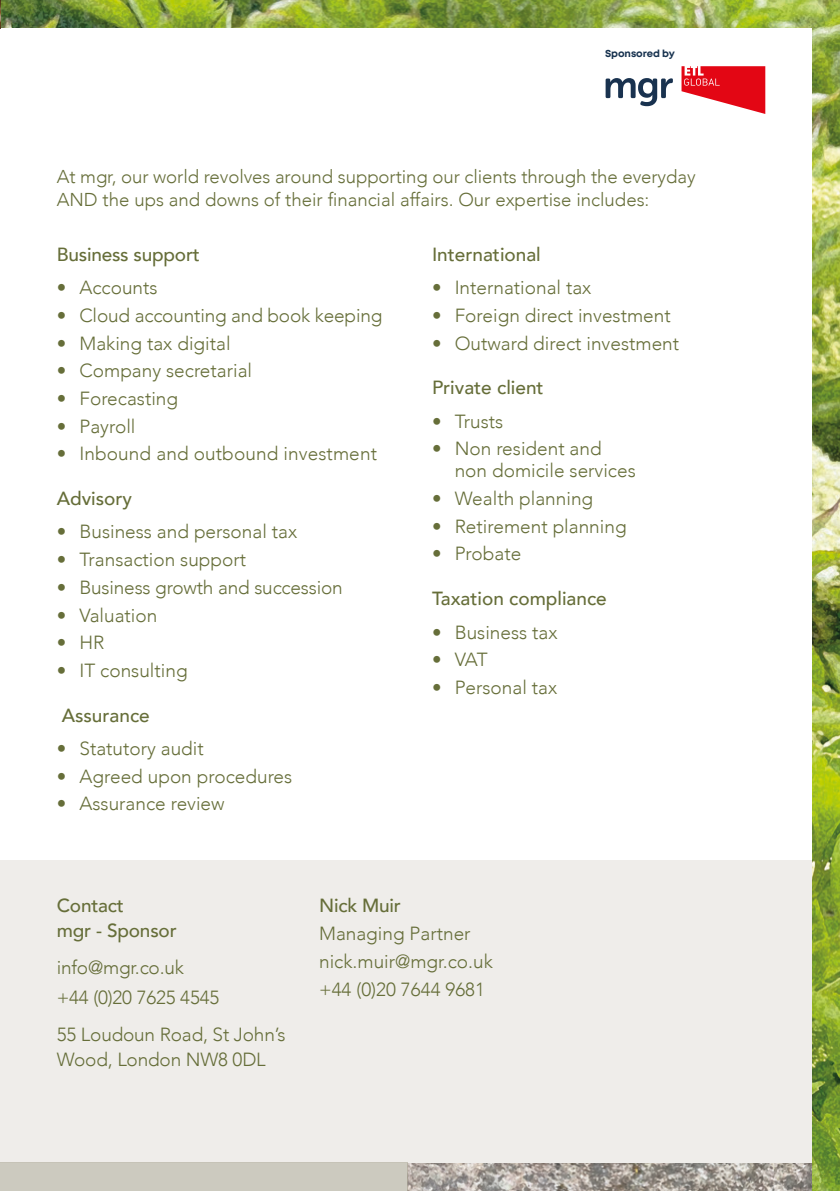
<style>
.page{position:relative;width:840px;height:1191px;background:#fff}
.page>*{position:absolute;margin:0;border:0;box-sizing:border-box;transform-origin:0 0}
.t1{font:300 19px/22px "Avenir";color:#666e39}
.t2{font:500 19px "Avenir";color:#666e39}
.t3{font:300 18.6px/23px "Avenir";letter-spacing:-.005em;color:#666e39}
.t4{font:700 10px "Mont";letter-spacing:-.005em;color:#17324f}
</style>
<div class="page">
<img style="left:1px;top:0;width:838px;height:1191px">
<div style="left:0;top:28px;width:811px;height:1163px;background:#fff"></div>
<svg style="left:0;top:0;width:1px;height:28px"></svg>
<img style="left:408px;top:1162px;width:403px;height:29px">
<div style="left:0;top:860px;width:811px;height:302px;background:#efedea"></div>
<div style="left:0;top:1162px;width:408px;height:29px;background:#cccabf"></div>
<svg style="left:605px;top:78px;width:67px;height:28px"></svg>
<svg style="left:681px;top:66px;width:83px;height:48px"></svg>
<p class="t4" style="left:604px;top:47px;width:71px">Sponsored by</p>
<p class="t3" style="left:57px;top:165px;width:640px">At mgr, our world revolves around supporting our clients through the everyday<br>AND the ups and downs of their financial affairs. Our expertise includes:</p>
<p class="t2" style="left:57px;top:238px;width:144px">Business support</p>
<p class="t1" style="left:57px;top:277px;width:102px">• Accounts</p>
<p class="t1" style="left:57px;top:304px;width:327px">• Cloud accounting and book keeping</p>
<p class="t1" style="left:57px;top:332px;width:175px">• Making tax digital</p>
<p class="t1" style="left:57px;top:360px;width:197px">• Company secretarial</p>
<p class="t1" style="left:57px;top:387px;width:123px">• Forecasting</p>
<p class="t1" style="left:57px;top:415px;width:80px">• Payroll</p>
<p class="t1" style="left:57px;top:443px;width:321px">• Inbound and outbound investment</p>
<p class="t2" style="left:57px;top:482px;width:77px">Advisory</p>
<p class="t1" style="left:57px;top:521px;width:242px">• Business and personal tax</p>
<p class="t1" style="left:57px;top:548px;width:191px">• Transaction support</p>
<p class="t1" style="left:57px;top:576px;width:287px">• Business growth and succession</p>
<p class="t1" style="left:57px;top:604px;width:102px">• Valuation</p>
<p class="t1" style="left:57px;top:631px;width:49px">• HR</p>
<p class="t1" style="left:57px;top:659px;width:132px">• IT consulting</p>
<p class="t2" style="left:62px;top:698px;width:89px">Assurance</p>
<p class="t1" style="left:57px;top:737px;width:148px">• Statutory audit</p>
<p class="t1" style="left:57px;top:765px;width:237px">• Agreed upon procedures</p>
<p class="t1" style="left:57px;top:792px;width:169px">• Assurance review</p>
<p class="t2" style="left:432px;top:238px;width:110px">International</p>
<p class="t1" style="left:432px;top:277px;width:161px">• International tax</p>
<p class="t1" style="left:432px;top:304px;width:240px">• Foreign direct investment</p>
<p class="t1" style="left:432px;top:332px;width:248px">• Outward direct investment</p>
<p class="t2" style="left:432px;top:371px;width:113px">Private client</p>
<p class="t1" style="left:432px;top:410px;width:73px">• Trusts</p>
<p class="t1" style="left:454px;top:438px;width:182px;text-indent:-23px">• Non resident and non domicile services</p>
<p class="t1" style="left:432px;top:487px;width:163px">• Wealth planning</p>
<p class="t1" style="left:432px;top:515px;width:196px">• Retirement planning</p>
<p class="t1" style="left:432px;top:543px;width:91px">• Probate</p>
<p class="t2" style="left:432px;top:582px;width:176px">Taxation compliance</p>
<p class="t1" style="left:432px;top:621px;width:127px">• Business tax</p>
<p class="t1" style="left:432px;top:648px;width:57px">• VAT</p>
<p class="t1" style="left:432px;top:676px;width:127px">• Personal tax</p>
<p class="t2" style="left:57px;top:889px;width:69px">Contact</p>
<p class="t2" style="left:57px;top:914px;width:121px">mgr - Sponsor</p>
<p class="t1" style="left:57px;top:956px;width:129px">info@mgr.co.uk</p>
<p class="t1" style="left:57px;top:986px;width:164px">+44 (0)20 7625 4545</p>
<p class="t1" style="left:57px;top:1021px;width:230px;line-height:25px">55 Loudoun Road, St John’s<br>Wood, London NW8 0DL</p>
<p class="t2" style="left:319px;top:889px;width:83px">Nick Muir</p>
<p class="t1" style="left:319px;top:922px;width:153px">Managing Partner</p>
<p class="t1" style="left:319px;top:950px;width:175px">nick.muir@mgr.co.uk</p>
<p class="t1" style="left:319px;top:978px;width:167px">+44 (0)20 7644 9681</p>
</div>
